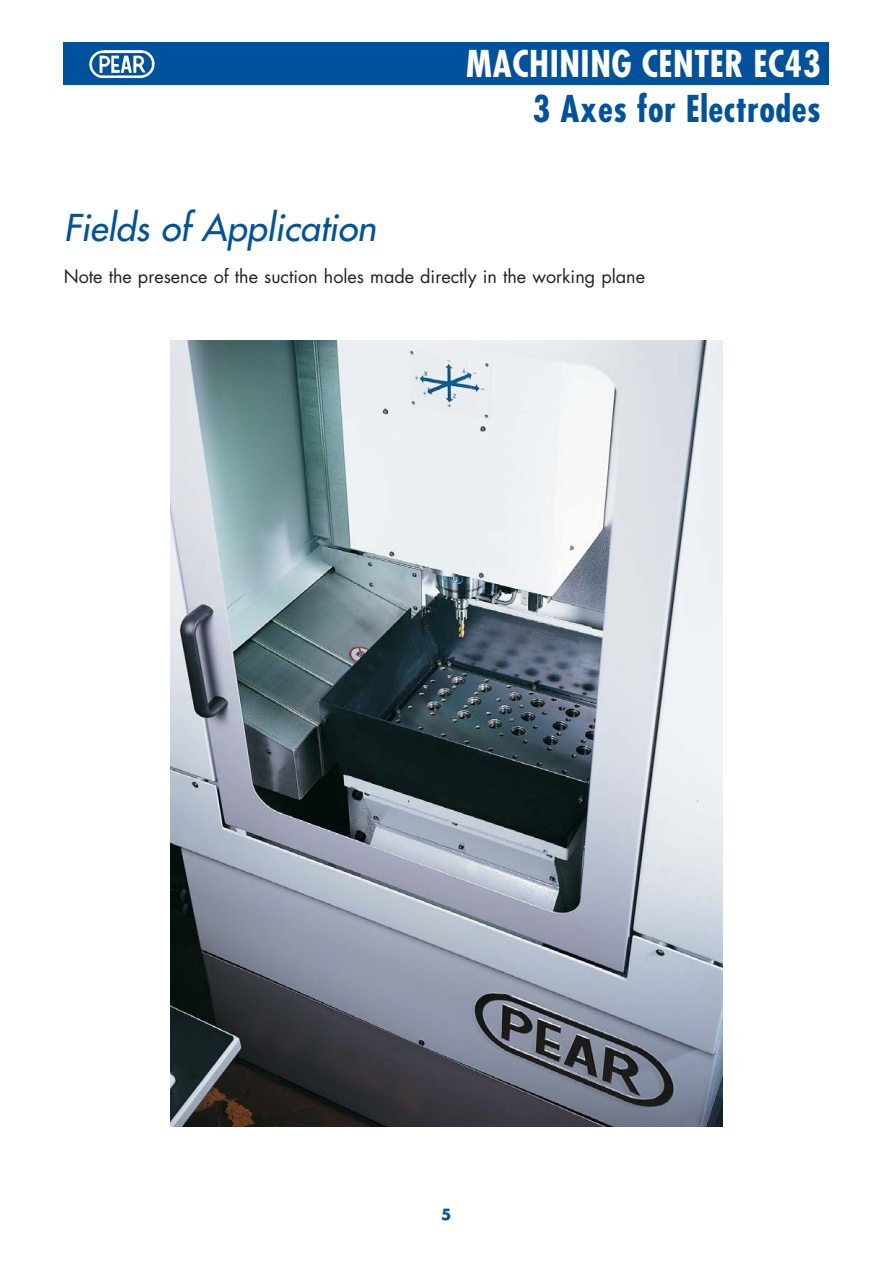
<style>
.page{position:relative;width:893px;height:1263px;background:#fff}
.page>*{position:absolute;margin:0;border:0;box-sizing:border-box;transform-origin:0 0}
.t1{font:700 condensed 36px "Futura";letter-spacing:.015em;color:#fff}
.t2{font:italic 36px "Futura";color:#00529c}
.t3{font:700 condensed 36px "Futura";letter-spacing:.015em;color:#00529c}
.t4{font:18px "Futura";color:#231f20}
.t5{font:700 15px "Futura";color:#00529c}
</style>
<div class="page">
<div style="left:64px;top:43px;width:765px;height:42px;background:#00529c"></div>
<img style="left:89px;top:50px;width:66px;height:28px">
<img style="left:170px;top:340px;width:553px;height:787px">
<h1 class="t1" style="left:466px;top:41px;width:356px">MACHINING CENTER EC43</h1>
<h1 class="t3" style="left:533px;top:86px;width:289px">3 Axes for Electrodes</h1>
<h1 class="t2" style="left:64px;top:204px;width:314px">Fields of Application</h1>
<p class="t4" style="left:64px;top:264px;width:583px">Note the presence of the suction holes made directly in the working plane</p>
<p class="t5" style="left:441px;top:1204px;width:12px">5</p>
</div>
